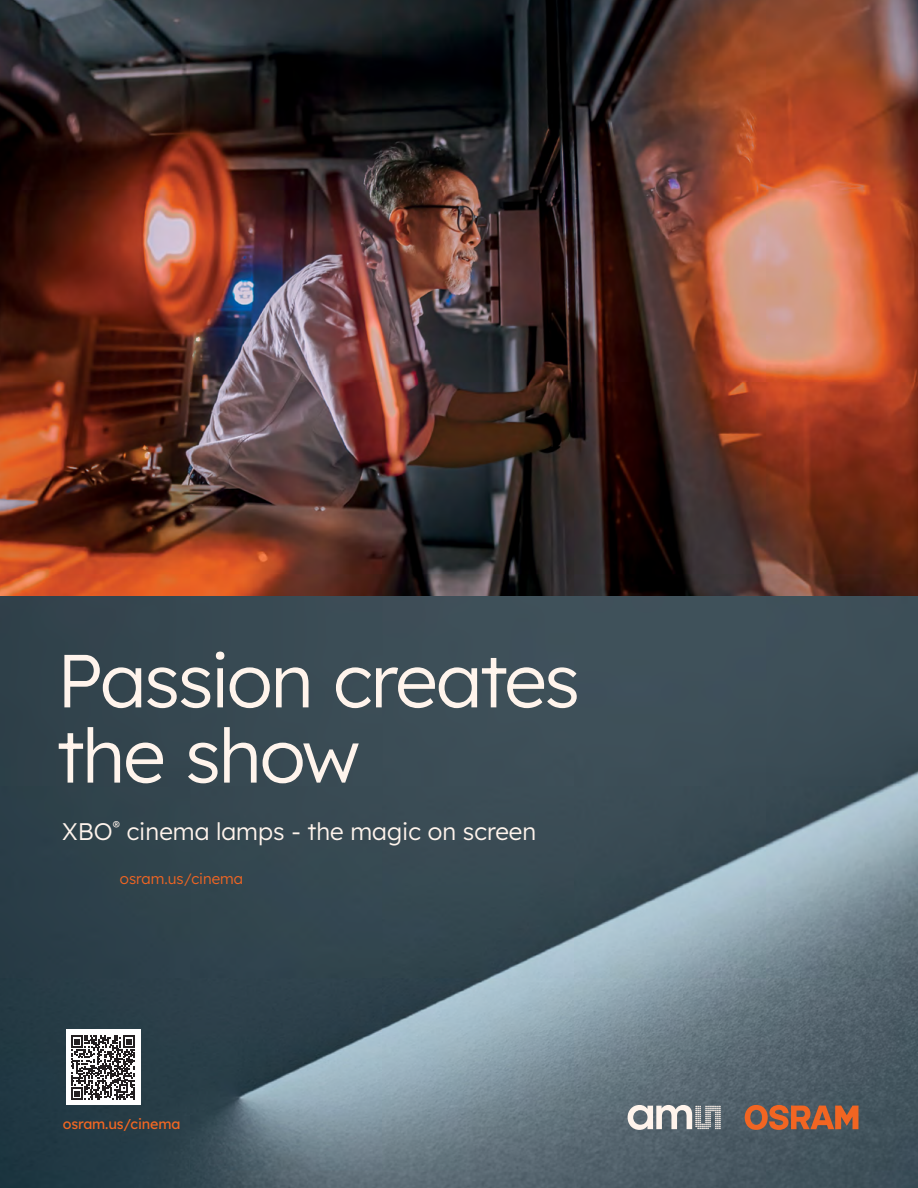
<style>
.page{position:relative;width:918px;height:1188px;background:#fff}
.page>*{position:absolute;margin:0;border:0;box-sizing:border-box;transform-origin:0 0}
.t1{font:300 75px/75.2px "Lexend";letter-spacing:-.035em;color:#fff4ec}
.t2{font:300 24px "Lexend";color:#fff4ec}
.t3{font:300 15px "Lexend";color:#f26522}
.t4{font:14.25px "Lexend";letter-spacing:-.01em;color:#f26722}
</style>
<div class="page">
<img style="left:0;top:0;width:918px;height:596px">
<img style="left:0;top:596px;width:918px;height:592px">
<svg style="left:628px;top:1105px;width:93px;height:25px;background:#a4a7a9"></svg>
<svg style="left:745px;top:1105px;width:113px;height:25px;background:#aa5f3d"></svg>
<div style="left:66px;top:1029px;width:74px;height:76px;background:#fff"></div>
<svg style="left:71px;top:1035px;width:64px;height:65px"></svg>
<h1 class="t1" style="left:57px;top:638px;width:525px">Passion creates the show</h1>
<p class="t2" style="left:62px;top:814px;width:476px">XBO<sup>®</sup> cinema lamps - the magic on screen</p>
<p class="t3" style="left:120px;top:868px;width:125px">osram.us/cinema</p>
<p class="t4" style="left:63px;top:1114px;width:119px">osram.us/cinema</p>
</div>
